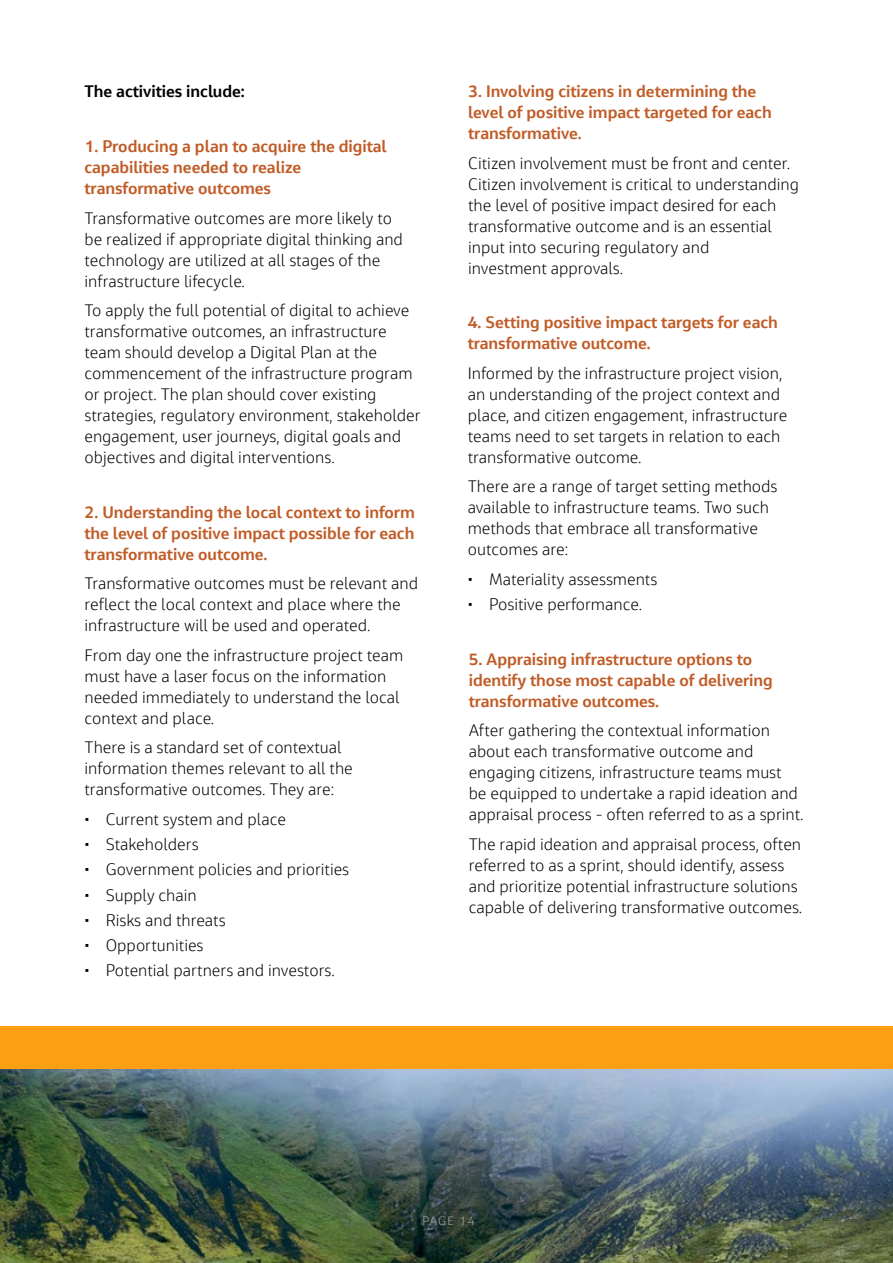
<style>
.page{position:relative;width:893px;height:1263px;background:#fff}
.page>*{position:absolute;margin:0;border:0;box-sizing:border-box;transform-origin:0 0}
.t1{font:300 16.5px/21px "Jacobs Chronos";color:#000}
.t2{font:700 16.5px/21px "Jacobs Chronos";color:#c05c27}
.t3{font:700 16.5px "Jacobs Chronos";color:#000}
.t4{font:300 12px "Jacobs Chronos";letter-spacing:.09em;color:#a5a5a5}
</style>
<div class="page">
<img style="left:0;top:1069px;width:893px;height:194px">
<div style="left:0;top:1026px;width:892px;height:43px;background:#ffa014"></div>
<p class="t3" style="left:85px;top:81px;width:162px">The activities include:</p>
<p class="t2" style="left:85px;top:135px;width:304px">1. Producing a plan to acquire the digital capabilities needed to realize transformative outcomes</p>
<p class="t1" style="left:85px;top:207px;width:320px">Transformative outcomes are more likely to be realized if appropriate digital thinking and technology are utilized at all stages of the infrastructure lifecycle.</p>
<p class="t1" style="left:85px;top:300px;width:337px">To apply the full potential of digital to achieve transformative outcomes, an infrastructure team should develop a Digital Plan at the commencement of the infrastructure program or project. The plan should cover existing strategies, regulatory environment, stakeholder engagement, user journeys, digital goals and objectives and digital interventions.</p>
<p class="t2" style="left:85px;top:501px;width:332px;text-align:justify">2. Understanding the local context to inform the level of positive impact possible for each transformative outcome.</p>
<p class="t1" style="left:85px;top:573px;width:335px">Transformative outcomes must be relevant and reflect the local context and place where the infrastructure will be used and operated.</p>
<p class="t1" style="left:85px;top:644px;width:320px">From day one the infrastructure project team must have a laser focus on the information needed immediately to understand the local context and place.</p>
<p class="t1" style="left:85px;top:737px;width:270px">There is a standard set of contextual information themes relevant to all the transformative outcomes. They are:</p>
<p class="t1" style="left:85px;top:806px;width:266px;line-height:25.2px">µ Current system and place<br>µ Stakeholders<br>µ Government policies and priorities µ Supply chain<br>µ Risks and threats<br>µ Opportunities<br>µ Potential partners and investors.</p>
<p class="t2" style="left:468px;top:80px;width:305px">3. Involving citizens in determining the level of positive impact targeted for each transformative.</p>
<p class="t1" style="left:468px;top:152px;width:332px">Citizen involvement must be front and center.<br>Citizen involvement is critical to understanding the level of positive impact desired for each transformative outcome and is an essential input into securing regulatory and<br>investment approvals.</p>
<p class="t2" style="left:468px;top:311px;width:312px">4. Setting positive impact targets for each transformative outcome.</p>
<p class="t1" style="left:468px;top:362px;width:321px">Informed by the infrastructure project vision, an understanding of the project context and place, and citizen engagement, infrastructure teams need to set targets in relation to each transformative outcome.</p>
<p class="t1" style="left:468px;top:476px;width:311px">There are a range of target setting methods available to infrastructure teams. Two such methods that embrace all transformative outcomes are:</p>
<p class="t1" style="left:468px;top:566px;width:191px;line-height:25.2px">µ Materiality assessments µ Positive performance.</p>
<p class="t2" style="left:469px;top:648px;width:306px">5. Appraising infrastructure options to identify those most capable of delivering transformative outcomes.</p>
<p class="t1" style="left:469px;top:720px;width:336px">After gathering the contextual information about each transformative outcome and engaging citizens, infrastructure teams must be equipped to undertake a rapid ideation and appraisal process - often referred to as a sprint.</p>
<p class="t1" style="left:469px;top:833px;width:335px">The rapid ideation and appraisal process, often referred to as a sprint, should identify, assess and prioritize potential infrastructure solutions capable of delivering transformative outcomes.</p>
<p class="t4" style="left:422px;top:1213px;width:54px">PAGE 14</p>
</div>
